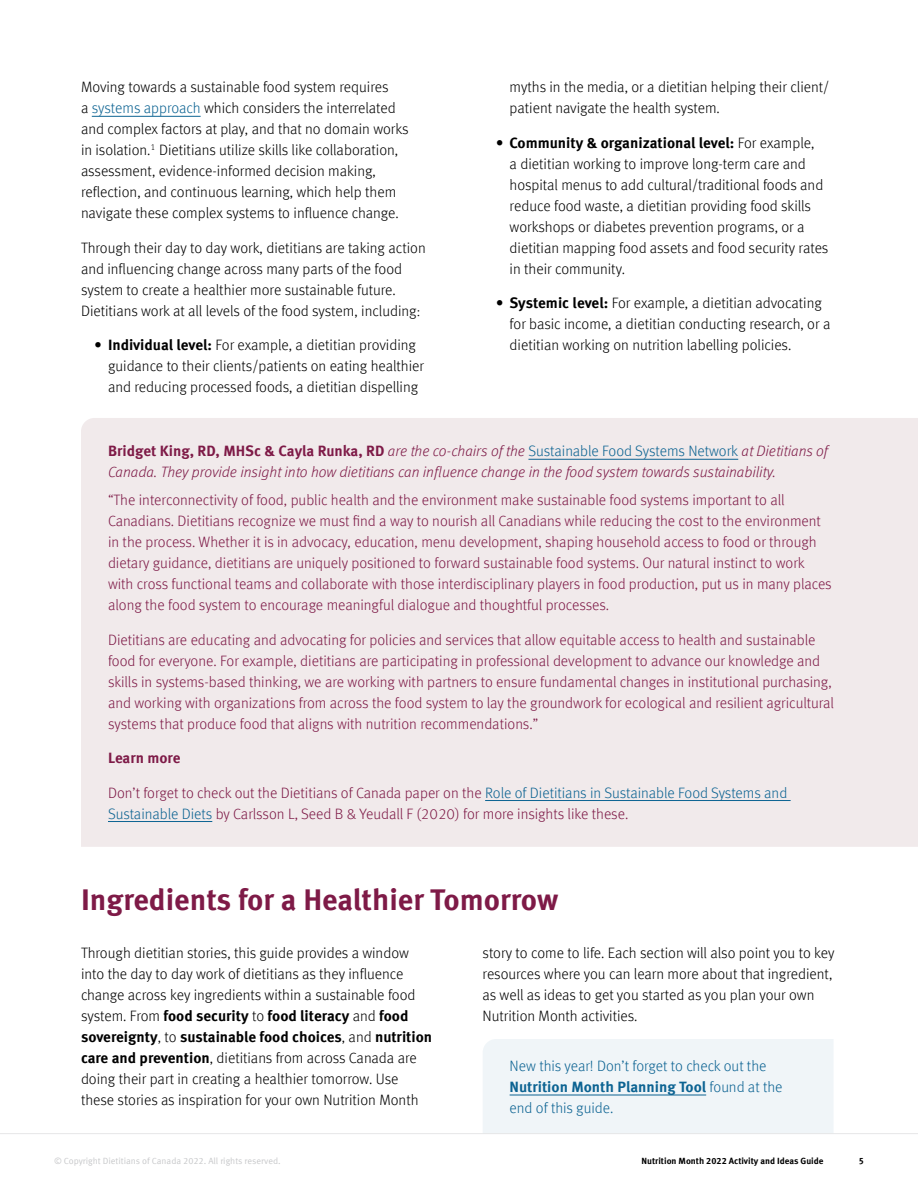
<style>
.page{position:relative;width:918px;height:1188px;background:#fff}
.page>*{position:absolute;margin:0;border:0;box-sizing:border-box;transform-origin:0 0}
.t1{font:700 30px "Meta Offc";color:#7e1a47}
.t2{font:300 15px/21px "Meta Offc";color:#000}
.t3{font:300 15px/21px "Meta Offc";color:#7e1a47}
.t4{font:italic 300 15px/21px "Meta Offc";color:#7e1a47}
.t5{font:300 15px/21px "Meta Offc";color:#0c6392}
.t6{font:700 15px "Meta Offc";color:#7e1a47}
.t7{font:9px "Meta Offc Norm";color:#c7c8ca}
.t8{font:700 9px "Meta Offc";color:#000}
.s1{color:#0c6392}
.s2{font-weight:700}
.s3{font-weight:700;font-style:normal}
.s4{font-style:normal;color:#0c6392}
</style>
<div class="page">
<hr style="left:92px;top:116px;width:109px;height:1px;background:#0c6392">
<div style="left:81px;top:418px;width:837px;height:429px;background:#f1eaeb"></div>
<hr style="left:528px;top:459px;width:210px;height:1px;background:#0c6392">
<hr style="left:485px;top:800px;width:306px;height:1px;background:#0c6392">
<hr style="left:108px;top:821px;width:104px;height:1px;background:#0c6392">
<div style="left:483px;top:1039px;width:350px;height:94px;background:#f0f5f8"></div>
<hr style="left:510px;top:1095px;width:196px;height:1px;background:#0c6392">
<hr style="left:0;top:1133px;width:918px;height:1px;background:#e6e7e8">
<p class="t2" style="left:81px;top:77px;width:329px">Moving towards a sustainable food system requires<br>a <span class="s1">systems approach</span> which considers the interrelated and complex factors at play, and that no domain works in isolation.<sup>1</sup> Dietitians utilize skills like collaboration, assessment, evidence-informed decision making, reflection, and continuous learning, which help them navigate these complex systems to influence change.</p>
<p class="t2" style="left:81px;top:238px;width:346px">Through their day to day work, dietitians are taking action and influencing change across many parts of the food system to create a healthier more sustainable future.<br>Dietitians work at all levels of the food system, including:</p>
<p class="t2" style="left:108px;top:335px;width:318px;text-indent:-14px"><span class="s2">• Individual level:</span> For example, a dietitian providing guidance to their clients/patients on eating healthier and reducing processed foods, a dietitian dispelling</p>
<p class="t2" style="left:510px;top:77px;width:321px">myths in the media, or a dietitian helping their client/ patient navigate the health system.</p>
<p class="t2" style="left:510px;top:133px;width:320px;text-indent:-13px"><span class="s2">• Community &amp; organizational level:</span> For example,<br>a dietitian working to improve long-term care and hospital menus to add cultural/traditional foods and reduce food waste, a dietitian providing food skills workshops or diabetes prevention programs, or a dietitian mapping food assets and food security rates in their community.</p>
<p class="t2" style="left:510px;top:293px;width:322px;text-indent:-13px"><span class="s2">• Systemic level:</span> For example, a dietitian advocating for basic income, a dietitian conducting research, or a dietitian working on nutrition labelling policies.</p>
<p class="t4" style="left:108px;top:441px;width:721px"><span class="s3">Bridget King, RD, MHSc &amp; Cayla Runka, RD</span> are the co-chairs of the <span class="s4">Sustainable Food Systems Network</span> at Dietitians of<br>Canada. They provide insight into how dietitians can influence change in the food system towards sustainability.</p>
<p class="t3" style="left:108px;top:490px;width:725px">“The interconnectivity of food, public health and the environment make sustainable food systems important to all Canadians. Dietitians recognize we must find a way to nourish all Canadians while reducing the cost to the environment in the process. Whether it is in advocacy, education, menu development, shaping household access to food or through dietary guidance, dietitians are uniquely positioned to forward sustainable food systems. Our natural instinct to work with cross functional teams and collaborate with those interdisciplinary players in food production, put us in many places along the food system to encourage meaningful dialogue and thoughtful processes.</p>
<p class="t3" style="left:108px;top:629px;width:728px">Dietitians are educating and advocating for policies and services that allow equitable access to health and sustainable food for everyone. For example, dietitians are participating in professional development to advance our knowledge and skills in systems-based thinking, we are working with partners to ensure fundamental changes in institutional purchasing, and working with organizations from across the food system to lay the groundwork for ecological and resilient agricultural systems that produce food that aligns with nutrition recommendations.”</p>
<p class="t6" style="left:108px;top:749px;width:74px">Learn more</p>
<p class="t3" style="left:108px;top:782px;width:681px">Don’t forget to check out the Dietitians of Canada paper on the <span class="s1">Role of Dietitians in Sustainable Food Systems and<br>Sustainable Diets</span> by Carlsson L, Seed B &amp; Yeudall F (2020) for more insights like these.</p>
<h1 class="t1" style="left:81px;top:882px;width:479px">Ingredients for a Healthier Tomorrow</h1>
<p class="t2" style="left:81px;top:943px;width:353px">Through dietitian stories, this guide provides a window into the day to day work of dietitians as they influence change across key ingredients within a sustainable food system. From <span class="s2">food security</span> to <span class="s2">food literacy</span> and <span class="s2">food sovereignty</span>, to <span class="s2">sustainable food choices</span>, and <span class="s2">nutrition care and prevention</span>, dietitians from across Canada are doing their part in creating a healthier tomorrow. Use these stories as inspiration for your own Nutrition Month</p>
<p class="t2" style="left:483px;top:943px;width:353px">story to come to life. Each section will also point you to key resources where you can learn more about that ingredient, as well as ideas to get you started as you plan your own Nutrition Month activities.</p>
<p class="t5" style="left:510px;top:1056px;width:274px">New this year! Don’t forget to check out the<br><span class="s2">Nutrition Month Planning Tool</span> found at the end of this guide.</p>
<p class="t7" style="left:54px;top:1156px;width:228px">© Copyright Dietitians of Canada 2022. All rights reserved.</p>
<p class="t8" style="left:642px;top:1156px;width:183px">Nutrition Month 2022 Activity and Ideas Guide</p>
<p class="t8" style="left:859px;top:1156px;width:7px">5</p>
</div>
